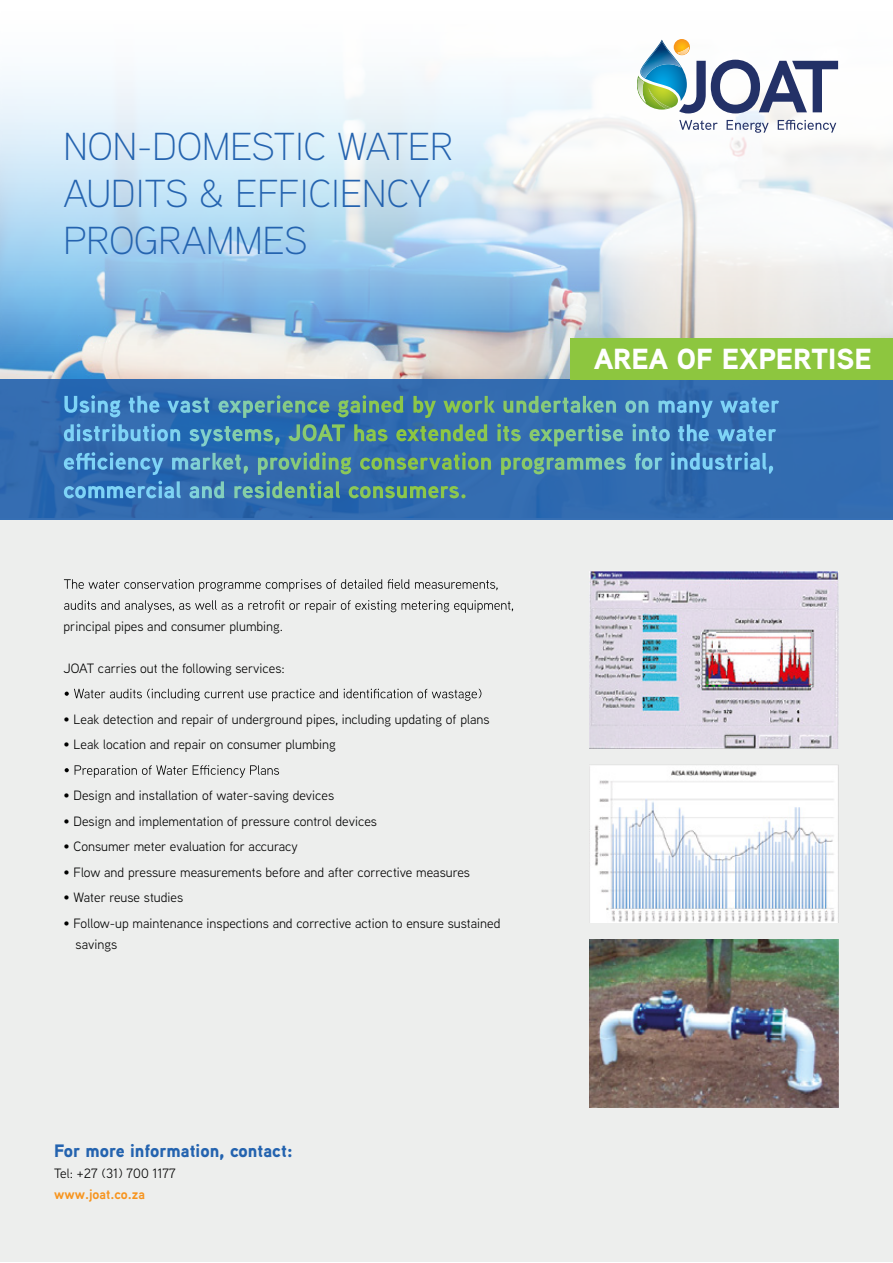
<style>
.page{position:relative;width:893px;height:1263px;background:#fff}
.page>*{position:absolute;margin:0;border:0;box-sizing:border-box;transform-origin:0 0}
.t1{font:300 39px/46.8px "Aaux Next";color:#2463af}
.t2{font:900 29.1px "Aaux Next";color:#fff}
.t3{font:900 18px "Aaux Next";color:#2463af}
.t4{font:13.5px/21px "Aaux Next";color:#000}
.t5{font:700 13.5px "Aaux Next";color:#f7941e}
</style>
<div class="page">
<img style="left:0;top:61px;width:893px;height:318px">
<div style="left:0;top:518px;width:893px;height:743px;background:#edeeed"></div>
<svg style="left:0;top:379px;width:893px;height:141px;background:#3975ad"></svg>
<svg style="left:637px;top:39px;width:201px;height:74px"></svg>
<svg style="left:679px;top:120px;width:39px;height:10px"></svg>
<svg style="left:727px;top:120px;width:42px;height:13px"></svg>
<svg style="left:778px;top:120px;width:58px;height:13px"></svg>
<div style="left:571px;top:339px;width:322px;height:40px;background:#8dc63f"></div>
<svg style="left:64px;top:579px;width:434px;height:13px"></svg>
<svg style="left:64px;top:600px;width:449px;height:13px"></svg>
<svg style="left:65px;top:689px;width:416px;height:12px"></svg>
<svg style="left:65px;top:765px;width:214px;height:13px"></svg>
<img style="left:589px;top:571px;width:250px;height:177px">
<img style="left:589px;top:766px;width:249px;height:156px">
<img style="left:589px;top:939px;width:249px;height:169px">
<svg style="left:64px;top:395px;width:693px;height:22px;background:#4785ab"></svg>
<h1 class="t1" style="left:64px;top:121px;width:392px">NON-DOMESTIC WATER<br>AUDITS &amp; EFFICIENCY<br>PROGRAMMES</h1>
<h2 class="t2" style="left:594px;top:338px;width:279px">AREA OF EXPERTISE</h2>
<p class="t4" style="left:64px;top:615px;width:221px">principal pipes and consumer plumbing.</p>
<p class="t4" style="left:64px;top:657px;width:223px">JOAT carries out the following services:</p>
<p class="t4" style="left:64px;top:708px;width:427px">• Leak detection and repair of underground pipes, including updating of plans</p>
<p class="t4" style="left:64px;top:733px;width:274px">• Leak location and repair on consumer plumbing</p>
<p class="t4" style="left:64px;top:784px;width:272px">• Design and installation of water-saving devices</p>
<p class="t4" style="left:64px;top:810px;width:315px">• Design and implementation of pressure control devices</p>
<p class="t4" style="left:64px;top:835px;width:236px">• Consumer meter evaluation for accuracy</p>
<p class="t4" style="left:64px;top:861px;width:408px">• Flow and pressure measurements before and after corrective measures</p>
<p class="t4" style="left:64px;top:887px;width:121px">• Water reuse studies</p>
<p class="t4" style="left:76px;top:912px;width:426px;text-indent:-12px">• Follow-up maintenance inspections and corrective action to ensure sustained savings</p>
<h3 class="t3" style="left:54px;top:1138px;width:240px">For more information, contact:</h3>
<p class="t4" style="left:54px;top:1162px;width:123px">Tel: +27 (31) 700 1177</p>
<p class="t5" style="left:54px;top:1185px;width:93px">www.joat.co.za</p>
</div>
